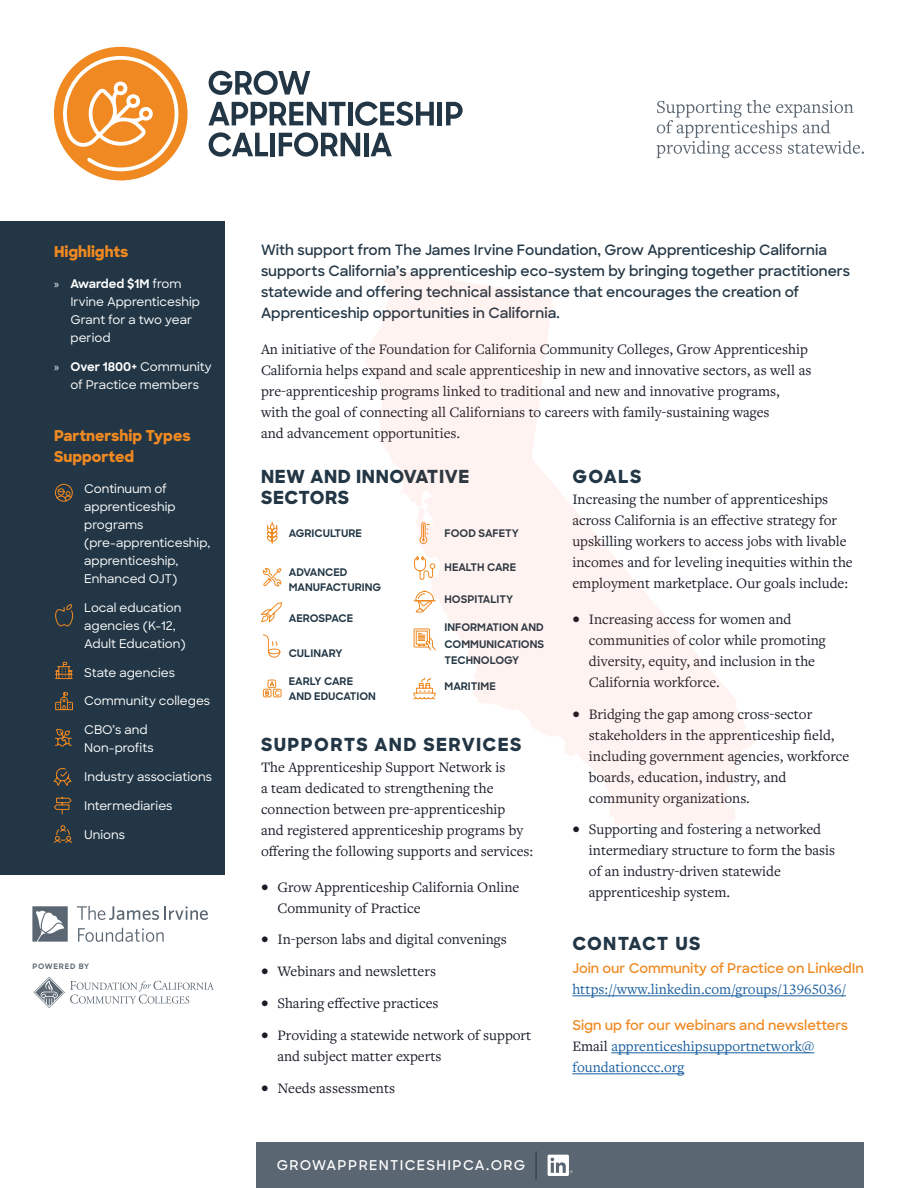
<style>
.page{position:relative;width:918px;height:1188px;background:#fff}
.page>*{position:absolute;margin:0;border:0;box-sizing:border-box;transform-origin:0 0}
.Heading_3{font:800 18px/21px "Sharp Sans";letter-spacing:.03em;color:#223645}
.Heading_3-2{font:800 18px "Sharp Sans";letter-spacing:.075em;color:#223645}
.Heading_3-3{font:800 18px "Sharp Sans";letter-spacing:.05em;color:#223645}
.Body{font:15px/21px "Freight Text Pro";color:#181c27}
.Body-2{font:15px/21px "Freight Text Pro";color:#175d9e}
.Heading_4{font:800 15px/21px "Sharp Sans";color:#f08921}
.Body-3{font:600 14.25px/21px "Sharp Sans";color:#223645}
.Heading_4-2{font:600 13.5px "Sharp Sans";color:#f08921}
.Body-4{font:600 13.5px "Sharp Sans";color:#f08921}
.t1{font:600 13.5px "Sharp Sans";letter-spacing:.1em;color:#fff}
.Bullets_Arrows{font:500 12px/18px "Sharp Sans";color:#fff}
.Heading_4-3{font:700 10.5px/15px "Sharp Sans";color:#223645}
.t2{font:700 7.5px "Sharp Sans";letter-spacing:.095em;color:#5a6671}
.s1{font-family:"Myriad Pro";font-weight:400}
.s2{font-weight:700}
.s3{color:#181c27}
</style>
<div class="page">
<div style="left:54px;top:47px;width:134px;height:133px;background:#f08921;border-radius:50%"></div>
<svg style="left:209px;top:71px;width:101px;height:24px"></svg>
<svg style="left:208px;top:102px;width:138px;height:23px"></svg>
<hr style="left:348px;top:102px;width:4px;height:23px;background:#223645">
<svg style="left:355px;top:102px;width:79px;height:24px"></svg>
<hr style="left:438px;top:102px;width:4px;height:23px;background:#223645">
<svg style="left:446px;top:102px;width:17px;height:23px"></svg>
<svg style="left:209px;top:132px;width:59px;height:25px"></svg>
<div style="left:270px;top:133px;width:5px;height:23px;background:#223645"></div>
<svg style="left:279px;top:132px;width:81px;height:25px"></svg>
<div style="left:364px;top:133px;width:5px;height:23px;background:#223645"></div>
<svg style="left:371px;top:133px;width:21px;height:23px"></svg>
<svg style="left:59px;top:56px;width:119px;height:121px"></svg>
<svg style="left:656px;top:100px;width:208px;height:58px"></svg>
<svg style="left:263px;top:679px;width:19px;height:19px"></svg>
<svg style="left:261px;top:602px;width:21px;height:56px"></svg>
<svg style="left:263px;top:568px;width:19px;height:19px"></svg>
<svg style="left:267px;top:522px;width:11px;height:22px"></svg>
<div style="left:0;top:221px;width:225px;height:653px;background:#223645"></div>
<svg style="left:32px;top:906px;width:36px;height:36px"></svg>
<svg style="left:77px;top:906px;width:131px;height:14px"></svg>
<svg style="left:78px;top:928px;width:86px;height:14px"></svg>
<svg style="left:34px;top:977px;width:180px;height:31px"></svg>
<hr style="left:572px;top:996px;width:274px;height:1px;background:#175d9e">
<hr style="left:611px;top:1053px;width:203px;height:1px;background:#175d9e">
<hr style="left:572px;top:1074px;width:112px;height:1px;background:#175d9e">
<div style="left:256px;top:1143px;width:608px;height:45px;background:#5a6671"></div>
<svg style="left:536px;top:1151px;width:1px;height:28px"></svg>
<svg style="left:548px;top:1155px;width:21px;height:21px"></svg>
<svg style="left:551px;top:1158px;width:22px;height:15px"></svg>
<svg style="left:365px;top:269px;width:390px;height:556px"></svg>
<svg style="left:54px;top:796px;width:18px;height:19px"></svg>
<svg style="left:54px;top:825px;width:18px;height:18px"></svg>
<svg style="left:53px;top:768px;width:19px;height:18px"></svg>
<svg style="left:55px;top:729px;width:17px;height:17px"></svg>
<svg style="left:55px;top:692px;width:18px;height:18px"></svg>
<svg style="left:55px;top:662px;width:18px;height:17px"></svg>
<svg style="left:55px;top:605px;width:19px;height:22px"></svg>
<svg style="left:55px;top:484px;width:18px;height:18px"></svg>
<p class="Heading_4" style="left:54px;top:241px;width:76px">Highlights</p>
<p class="Bullets_Arrows" style="left:70px;top:275px;width:131px;text-indent:-16px"><span class="s1">»</span> <span class="s2">Awarded $1M</span> from<br>Irvine Apprenticeship<br>Grant for a two year period</p>
<p class="Bullets_Arrows" style="left:54px;top:357px;width:159px;text-align:center"><span class="s1">»</span> <span class="s2">Over 1800+</span> Community of Practice members</p>
<p class="Heading_4" style="left:54px;top:424px;width:138px">Partnership Types<br>Supported</p>
<p class="Bullets_Arrows" style="left:84px;top:479px;width:128px">Continuum of apprenticeship programs (pre-apprenticeship, apprenticeship,<br>Enhanced OJT)</p>
<p class="Bullets_Arrows" style="left:84px;top:598px;width:103px">Local education agencies (K-12,<br>Adult Education)</p>
<p class="Bullets_Arrows" style="left:84px;top:663px;width:92px">State agencies</p>
<p class="Bullets_Arrows" style="left:84px;top:691px;width:128px">Community colleges</p>
<p class="Bullets_Arrows" style="left:84px;top:720px;width:71px">CBO’s and<br>Non-profits</p>
<p class="Bullets_Arrows" style="left:84px;top:767px;width:129px">Industry associations</p>
<p class="Bullets_Arrows" style="left:84px;top:796px;width:90px">Intermediaries</p>
<p class="Bullets_Arrows" style="left:84px;top:825px;width:42px">Unions</p>
<p class="t2" style="left:32px;top:960px;width:58px">POWERED BY</p>
<p class="Body-3" style="left:261px;top:238px;width:591px">With support from The James Irvine Foundation, Grow Apprenticeship California supports California’s apprenticeship eco-system by bringing together practitioners statewide and offering technical assistance that encourages the creation of Apprenticeship opportunities in California.</p>
<p class="Body" style="left:261px;top:338px;width:552px">An initiative of the Foundation for California Community Colleges, Grow Apprenticeship California helps expand and scale apprenticeship in new and innovative sectors, as well as pre-apprenticeship programs linked to traditional and new and innovative programs,<br>with the goal of connecting all Californians to careers with family-sustaining wages<br>and advancement opportunities.</p>
<p class="Heading_3" style="left:261px;top:465px;width:210px">NEW AND INNOVATIVE<br>SECTORS</p>
<p class="Heading_4-3" style="left:289px;top:525px;width:75px">AGRICULTURE</p>
<p class="Heading_4-3" style="left:289px;top:564px;width:94px">ADVANCED<br>MANUFACTURING</p>
<p class="Heading_4-3" style="left:289px;top:611px;width:66px">AEROSPACE</p>
<p class="Heading_4-3" style="left:289px;top:645px;width:55px">CULINARY</p>
<p class="Heading_4-3" style="left:289px;top:674px;width:89px">EARLY CARE<br>AND EDUCATION</p>
<p class="Heading_4-3" style="left:445px;top:525px;width:76px">FOOD SAFETY</p>
<p class="Heading_4-3" style="left:445px;top:560px;width:73px">HEALTH CARE</p>
<p class="Heading_4-3" style="left:445px;top:591px;width:70px">HOSPITALITY</p>
<p class="Heading_4-3" style="left:445px;top:620px;width:101px">INFORMATION AND</p>
<p class="Heading_4-3" style="left:445px;top:636px;width:101px">COMMUNICATIONS</p>
<p class="Heading_4-3" style="left:445px;top:653px;width:76px">TECHNOLOGY</p>
<p class="Heading_4-3" style="left:445px;top:678px;width:53px">MARITIME</p>
<p class="Heading_3-2" style="left:261px;top:731px;width:262px">SUPPORTS AND SERVICES</p>
<p class="Body" style="left:261px;top:756px;width:274px">The Apprenticeship Support Network is<br>a team dedicated to strengthening the connection between pre-apprenticeship<br>and registered apprenticeship programs by offering the following supports and services:</p>
<p class="Body" style="left:278px;top:876px;width:243px;text-indent:-16px">• Grow Apprenticeship California Online<br>Community of Practice</p>
<p class="Body" style="left:261px;top:929px;width:247px">• In-person labs and digital convenings</p>
<p class="Body" style="left:261px;top:960px;width:177px">• Webinars and newsletters</p>
<p class="Body" style="left:261px;top:992px;width:179px">• Sharing effective practices</p>
<p class="Body" style="left:278px;top:1024px;width:255px;text-indent:-16px">• Providing a statewide network of support and subject matter experts</p>
<p class="Body" style="left:261px;top:1077px;width:136px">• Needs assessments</p>
<p class="t1" style="left:277px;top:1156px;width:250px">GROWAPPRENTICESHIPCA.ORG</p>
<p class="Heading_3-3" style="left:572px;top:463px;width:71px">GOALS</p>
<p class="Body" style="left:572px;top:488px;width:282px">Increasing the number of apprenticeships across California is an effective strategy for upskilling workers to access jobs with livable incomes and for leveling inequities within the employment marketplace. Our goals include:</p>
<p class="Body" style="left:589px;top:608px;width:238px;text-indent:-16px">• Increasing access for women and communities of color while promoting diversity, equity, and inclusion in the California workforce.</p>
<p class="Body" style="left:589px;top:703px;width:262px;text-indent:-16px">• Bridging the gap among cross-sector stakeholders in the apprenticeship field, including government agencies, workforce boards, education, industry, and community organizations.</p>
<p class="Body" style="left:589px;top:819px;width:248px;text-indent:-16px">• Supporting and fostering a networked intermediary structure to form the basis of an industry-driven statewide apprenticeship system.</p>
<p class="Heading_3-3" style="left:572px;top:930px;width:130px">CONTACT US</p>
<p class="Heading_4-2" style="left:572px;top:958px;width:293px">Join our Community of Practice on LinkedIn</p>
<p class="Body-2" style="left:572px;top:978px;width:275px">https://www.linkedin.com/groups/13965036/</p>
<p class="Body-4" style="left:572px;top:1015px;width:277px">Sign up for our webinars and newsletters</p>
<p class="Body-2" style="left:572px;top:1035px;width:244px"><span class="s3">Email</span> apprenticeshipsupportnetwork@ foundationccc.org</p>
</div>
